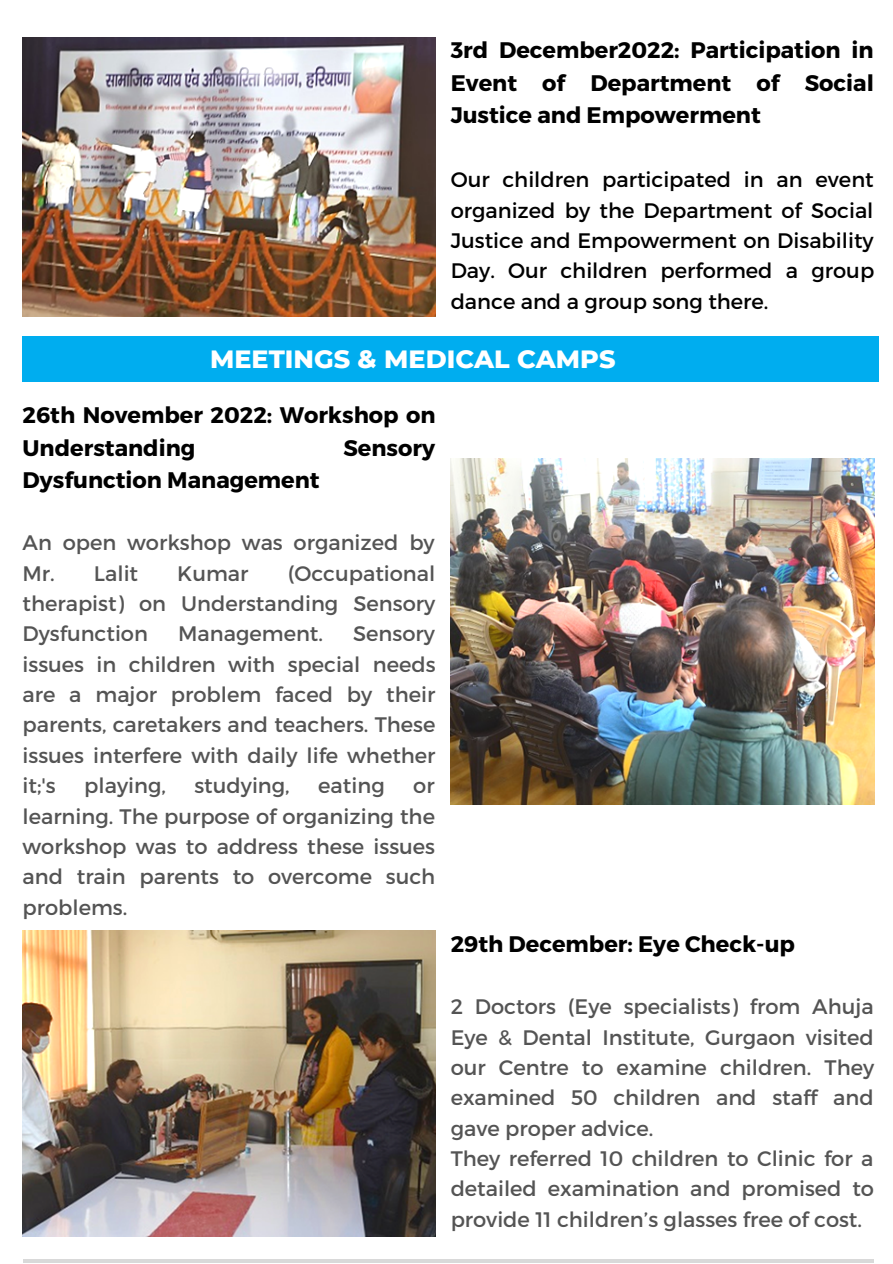
<style>
.page{position:relative;width:893px;height:1264px;background:#fff}
.page>*{position:absolute;margin:0;border:0;box-sizing:border-box;transform-origin:0 0}
.t1{font:800 25.5px "Montserrat";color:#fff}
.t2{font:700 22.5px/32.5px "Montserrat";color:#000}
.t3{font:21px/30.3px "Montserrat";color:#545454;text-align:justify}
.t4{font:21px/30.3px "Montserrat";color:#000;text-align:justify}
</style>
<div class="page">
<div style="left:23px;top:336px;width:855px;height:45px;background:#00adef"></div>
<img style="left:450px;top:458px;width:424px;height:346px">
<img style="left:23px;top:930px;width:412px;height:306px">
<img style="left:23px;top:38px;width:412px;height:278px">
<p class="t2" style="left:450px;top:33px;width:425px;text-align:justify">3rd December2022: Participation in Event of Department of Social Justice and Empowerment</p>
<p class="t4" style="left:450px;top:164px;width:425px">Our children participated in an event organized by the Department of Social Justice and Empowerment on Disability Day. Our children performed a group dance and a group song there.</p>
<p class="t1" style="left:210px;top:343px;width:407px">MEETINGS &amp; MEDICAL CAMPS</p>
<p class="t2" style="left:23px;top:398px;width:414px">26th November 2022: Workshop on<br>Understanding</p>
<p class="t2" style="left:343px;top:430px;width:93px">Sensory</p>
<p class="t2" style="left:23px;top:463px;width:298px">Dysfunction Management</p>
<p class="t3" style="left:23px;top:526px;width:413px">An open workshop was organized by<br>Mr. Lalit</p>
<p class="t3" style="left:23px;top:557px;width:414px;text-indent:265px">(Occupational therapist) on Understanding Sensory Dysfunction</p>
<p class="t3" style="left:177px;top:557px;width:73px">Kumar</p>
<p class="t3" style="left:23px;top:617px;width:414px;text-indent:330px">Sensory issues in children with special needs are a major problem faced by their parents, caretakers and teachers. These issues interfere with daily life whether it;'s</p>
<p class="t3" style="left:178px;top:617px;width:146px">Management.</p>
<p class="t3" style="left:84px;top:769px;width:83px">playing,</p>
<p class="t3" style="left:194px;top:769px;width:97px">studying,</p>
<p class="t3" style="left:318px;top:769px;width:68px">eating</p>
<p class="t3" style="left:23px;top:769px;width:414px;text-indent:390px">or learning. The purpose of organizing the workshop was to address these issues and train parents to overcome such problems.</p>
<p class="t2" style="left:450px;top:927px;width:346px">29th December: Eye Check-up</p>
<p class="t3" style="left:450px;top:990px;width:425px;text-align:left">2 Doctors (Eye specialists) from Ahuja Eye &amp; Dental Institute, Gurgaon visited our Centre to examine children. They examined 50 children and staff and gave proper advice.<br>They referred 10 children to Clinic for a detailed examination and promised to provide 11 children’s glasses free of cost.</p>
</div>
